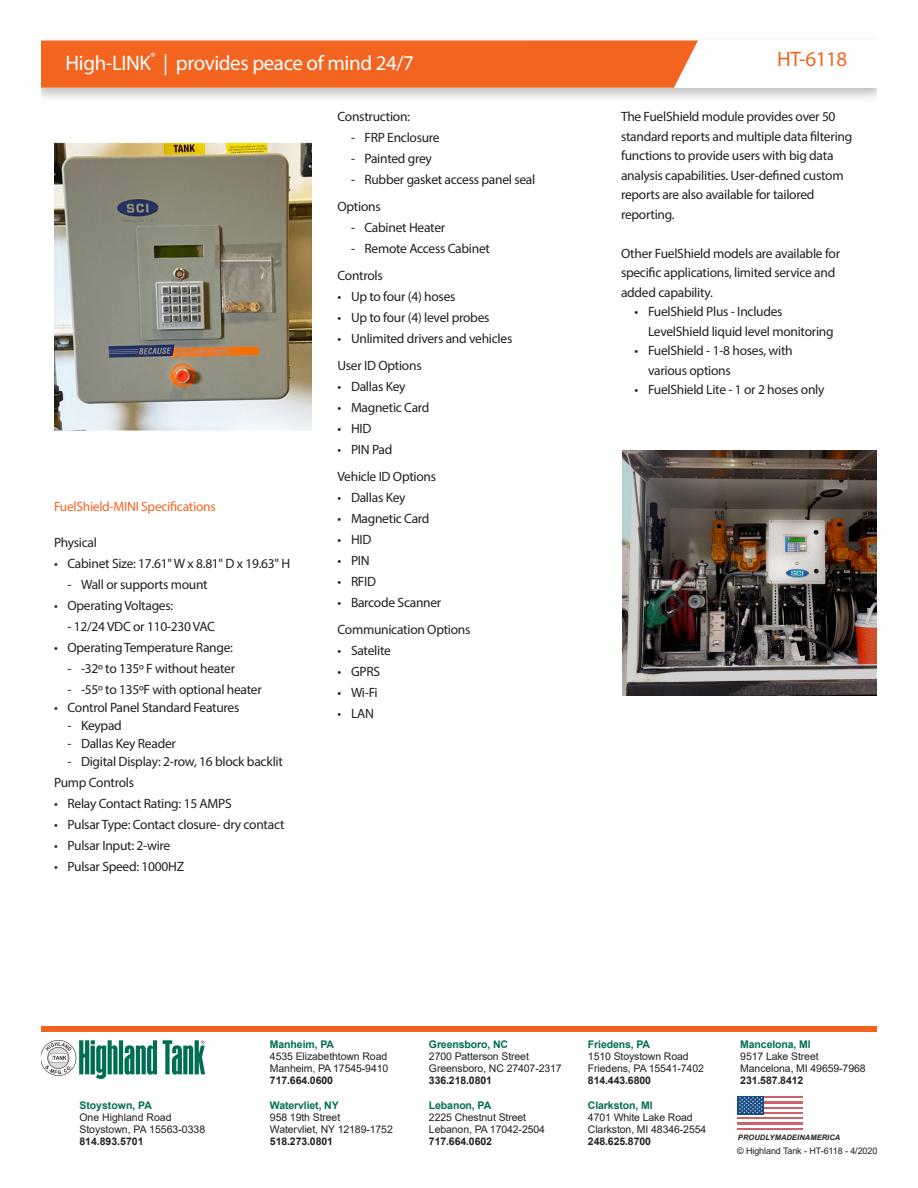
<style>
.page{position:relative;width:918px;height:1188px;background:#fff}
.page>*{position:absolute;margin:0;border:0;box-sizing:border-box;transform-origin:0 0}
.t1{font:21px "Myriad Pro";letter-spacing:-.02em;color:#fff}
.product_number{font:21px "Myriad Pro";letter-spacing:-.02em;color:#f36421}
.t2{font:13.5px/19.5px "Myriad Pro";letter-spacing:-.02em;color:#231f20}
.t3{font:13.5px "Myriad Pro";letter-spacing:-.02em;color:#f36421}
.Location_Address{font:10.5px/12px "Arial";letter-spacing:-.01em;color:#231f20}
.Location_Name{font:700 10.5px "Arial";letter-spacing:-.01em;color:#006e53}
.Location_Address-2{font:9px "Arial";letter-spacing:-.01em;color:#231f20}
.Location_Name-2{font:italic 700 7.5px "Arial";letter-spacing:.01em;color:#231f20}
.s1{font-weight:700}
</style>
<div class="page">
<div style="left:40px;top:1026px;width:848px;height:6px;background:#f36421"></div>
<hr style="left:738px;top:1096px;width:65px;height:3px;background:#cd6366">
<hr style="left:738px;top:1101px;width:65px;height:3px;background:#cd6366">
<hr style="left:738px;top:1106px;width:65px;height:3px;background:#cd6366">
<hr style="left:738px;top:1112px;width:65px;height:2px;background:#cd6366">
<hr style="left:738px;top:1117px;width:65px;height:3px;background:#cd6366">
<hr style="left:738px;top:1122px;width:65px;height:3px;background:#cd6366">
<hr style="left:738px;top:1128px;width:65px;height:2px;background:#cd6366">
<div style="left:738px;top:1096px;width:26px;height:18px;background:#134a83"></div>
<svg style="left:739px;top:1097px;width:24px;height:16px"></svg>
<hr style="left:119px;top:1040px;width:4px;height:34px;background:#006e53">
<svg style="left:124px;top:1040px;width:33px;height:35px"></svg>
<svg style="left:163px;top:1040px;width:42px;height:35px"></svg>
<svg style="left:41px;top:1040px;width:77px;height:39px"></svg>
<div style="left:30px;top:35px;width:858px;height:69px;background:#231f20;opacity:.3"></div>
<div style="left:40px;top:41px;width:838px;height:47px;background:#fff"></div>
<div style="left:41px;top:41px;width:657px;height:47px;background:#f36421"></div>
<img style="left:54px;top:142px;width:257px;height:289px">
<img style="left:622px;top:450px;width:255px;height:246px">
<div style="left:878px;top:0;width:40px;height:1188px;background:#fff"></div>
<div style="left:0;top:0;width:40px;height:1188px;background:#fff"></div>
<p class="t1" style="left:65px;top:50px;width:350px">High-LINK<sup>®</sup> | provides peace of mind 24/7</p>
<p class="product_number" style="left:777px;top:46px;width:72px">HT-6118</p>
<p class="t3" style="left:54px;top:498px;width:163px">FuelShield-MINI Specifications</p>
<p class="t2" style="left:54px;top:533px;width:45px">Physical</p>
<p class="t2" style="left:54px;top:554px;width:238px">• Cabinet Size: 17.61" W x 8.81" D x 19.63" H</p>
<p class="t2" style="left:68px;top:575px;width:142px">- Wall or supports mount</p>
<p class="t2" style="left:54px;top:596px;width:121px">• Operating Voltages:</p>
<p class="t2" style="left:68px;top:617px;width:149px">- 12/24 VDC or 110-230 VAC</p>
<p class="t2" style="left:54px;top:638px;width:181px">• Operating Temperature Range:</p>
<p class="t2" style="left:68px;top:659px;width:169px">- -32º to 135º F without heater</p>
<p class="t2" style="left:68px;top:680px;width:196px">- -55º to 135ºF with optional heater</p>
<p class="t2" style="left:54px;top:698px;width:187px">• Control Panel Standard Features</p>
<p class="t2" style="left:68px;top:716px;width:56px">- Keypad</p>
<p class="t2" style="left:68px;top:734px;width:110px">- Dallas Key Reader</p>
<p class="t2" style="left:68px;top:752px;width:217px">- Digital Display: 2-row, 16 block backlit</p>
<p class="t2" style="left:54px;top:773px;width:82px">Pump Controls</p>
<p class="t2" style="left:54px;top:794px;width:179px">• Relay Contact Rating: 15 AMPS</p>
<p class="t2" style="left:54px;top:815px;width:232px">• Pulsar Type: Contact closure- dry contact</p>
<p class="t2" style="left:54px;top:836px;width:118px">• Pulsar Input: 2-wire</p>
<p class="t2" style="left:54px;top:857px;width:132px">• Pulsar Speed: 1000HZ</p>
<p class="t2" style="left:338px;top:107px;width:74px">Construction:</p>
<p class="t2" style="left:351px;top:128px;width:90px">- FRP Enclosure</p>
<p class="t2" style="left:351px;top:149px;width:82px">- Painted grey</p>
<p class="t2" style="left:351px;top:170px;width:186px">- Rubber gasket access panel seal</p>
<p class="t2" style="left:338px;top:197px;width:45px">Options</p>
<p class="t2" style="left:351px;top:218px;width:96px">- Cabinet Heater</p>
<p class="t2" style="left:351px;top:239px;width:141px">- Remote Access Cabinet</p>
<p class="t2" style="left:338px;top:266px;width:47px">Controls</p>
<p class="t2" style="left:338px;top:287px;width:120px">• Up to four (4) hoses</p>
<p class="t2" style="left:338px;top:308px;width:154px">• Up to four (4) level probes</p>
<p class="t2" style="left:338px;top:329px;width:176px">• Unlimited drivers and vehicles</p>
<p class="t2" style="left:338px;top:356px;width:86px">User ID Options</p>
<p class="t2" style="left:338px;top:377px;width:70px">• Dallas Key</p>
<p class="t2" style="left:338px;top:398px;width:94px">• Magnetic Card</p>
<p class="t2" style="left:338px;top:419px;width:35px">• HID</p>
<p class="t2" style="left:338px;top:440px;width:56px">• PIN Pad</p>
<p class="t2" style="left:338px;top:467px;width:100px">Vehicle ID Options</p>
<p class="t2" style="left:338px;top:488px;width:70px">• Dallas Key</p>
<p class="t2" style="left:338px;top:509px;width:94px">• Magnetic Card</p>
<p class="t2" style="left:338px;top:530px;width:35px">• HID</p>
<p class="t2" style="left:338px;top:551px;width:34px">• PIN</p>
<p class="t2" style="left:338px;top:572px;width:40px">• RFID</p>
<p class="t2" style="left:338px;top:593px;width:105px">• Barcode Scanner</p>
<p class="t2" style="left:338px;top:620px;width:135px">Communication Options</p>
<p class="t2" style="left:338px;top:641px;width:55px">• Satelite</p>
<p class="t2" style="left:338px;top:662px;width:44px">• GPRS</p>
<p class="t2" style="left:338px;top:683px;width:42px">• Wi-Fi</p>
<p class="t2" style="left:338px;top:704px;width:38px">• LAN</p>
<p class="t2" style="left:621px;top:107px;width:233px">The FuelShield module provides over 50 standard reports and multiple data filtering functions to provide users with big data analysis capabilities. User-defined custom reports are also available for tailored reporting.</p>
<p class="t2" style="left:621px;top:243px;width:221px">Other FuelShield models are available for specific applications, limited service and added capability.</p>
<p class="t2" style="left:634px;top:302px;width:150px">• FuelShield Plus - Includes</p>
<p class="t2" style="left:648px;top:321px;width:187px">LevelShield liquid level monitoring</p>
<p class="t2" style="left:634px;top:341px;width:160px">• FuelShield - 1-8 hoses, with</p>
<p class="t2" style="left:648px;top:360px;width:84px">various options</p>
<p class="t2" style="left:634px;top:380px;width:192px">• FuelShield Lite - 1 or 2 hoses only</p>
<p class="Location_Name" style="left:79px;top:1098px;width:74px">Stoystown, PA</p>
<p class="Location_Address" style="left:79px;top:1111px;width:127px">One Highland Road<br>Stoystown, PA 15563-0338<br><span class="s1">814.893.5701</span></p>
<p class="Location_Name" style="left:270px;top:1037px;width:66px">Manheim, PA</p>
<p class="Location_Address" style="left:270px;top:1051px;width:120px;text-align:justify">4535 Elizabethtown Road Manheim, PA 17545-9410<br><span class="s1">717.664.0600</span></p>
<p class="Location_Name" style="left:270px;top:1098px;width:70px">Watervliet, NY</p>
<p class="Location_Address" style="left:270px;top:1111px;width:124px">958 19th Street<br>Watervliet, NY 12189-1752<br><span class="s1">518.273.0801</span></p>
<p class="Location_Name" style="left:429px;top:1037px;width:81px">Greensboro, NC</p>
<p class="Location_Address" style="left:429px;top:1051px;width:134px">2700 Patterson Street<br>Greensboro, NC 27407-2317<br><span class="s1">336.218.0801</span></p>
<p class="Location_Name" style="left:429px;top:1098px;width:64px">Lebanon, PA</p>
<p class="Location_Address" style="left:429px;top:1111px;width:118px">2225 Chestnut Street<br>Lebanon, PA 17042-2504<br><span class="s1">717.664.0602</span></p>
<p class="Location_Name" style="left:588px;top:1037px;width:64px">Friedens, PA</p>
<p class="Location_Address" style="left:588px;top:1051px;width:117px">1510 Stoystown Road<br>Friedens, PA 15541-7402<br><span class="s1">814.443.6800</span></p>
<p class="Location_Name" style="left:588px;top:1098px;width:66px">Clarkston, MI</p>
<p class="Location_Address" style="left:588px;top:1111px;width:120px">4701 White Lake Road<br>Clarkston, MI 48346-2554<br><span class="s1">248.625.8700</span></p>
<p class="Location_Name" style="left:740px;top:1037px;width:72px">Mancelona, MI</p>
<p class="Location_Address" style="left:740px;top:1051px;width:127px">9517 Lake Street<br>Mancelona, MI 49659-7968<br><span class="s1">231.587.8412</span></p>
<p class="Location_Name-2" style="left:738px;top:1133px;width:104px">PROUDLY MADE IN AMERICA</p>
<p class="Location_Address-2" style="left:737px;top:1145px;width:142px">© Highland Tank - HT-6118 - 4/2020</p>
</div>
